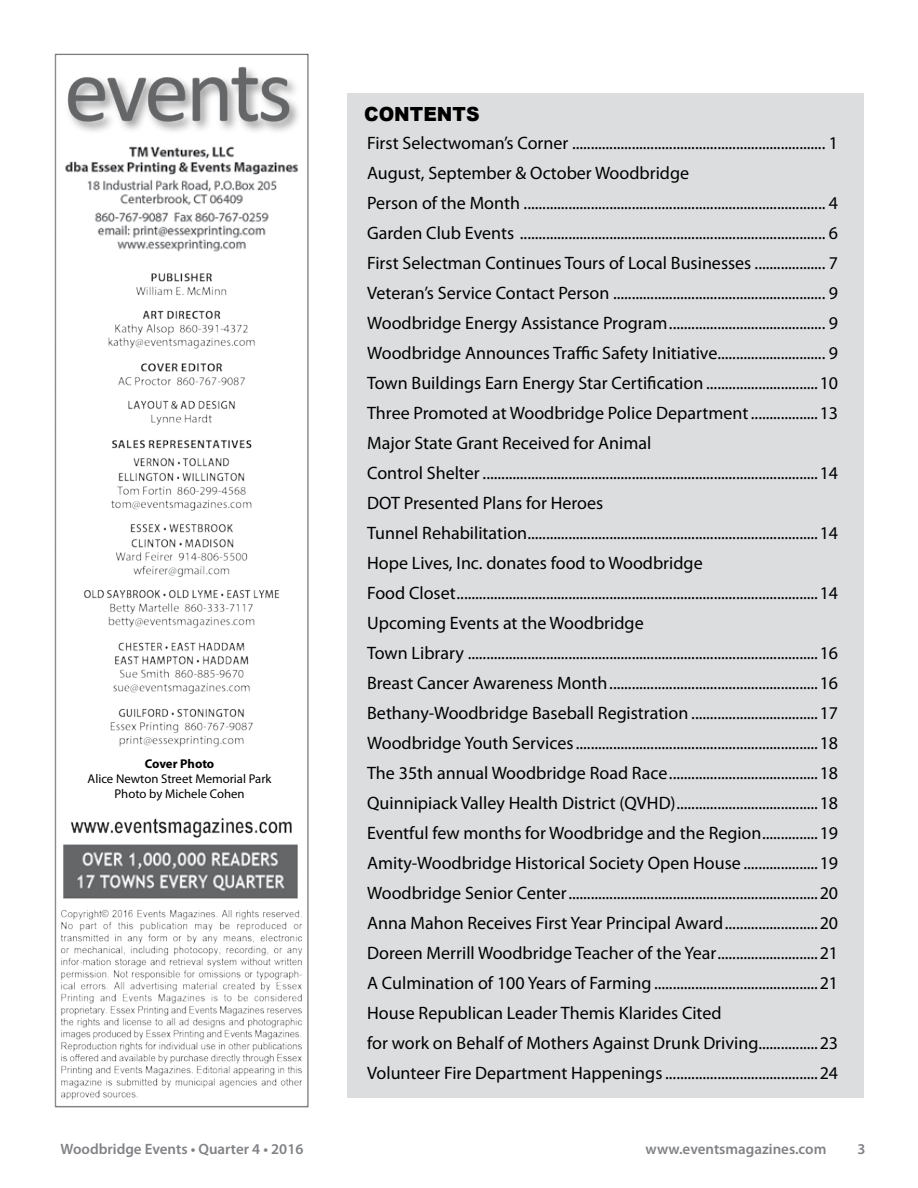
<style>
.page{position:relative;width:918px;height:1188px;background:#fff}
.page>*{position:absolute;margin:0;border:0;box-sizing:border-box;transform-origin:0 0}
.t1{font:900 19.5px "Arial";color:#000;scale:.96 1}
.t2{font:18px/30px "Myriad Pro";color:#000}
.t3{font:600 15px "Myriad Pro";color:#808285}
.t4{font:12.75px/15px "Myriad Pro";color:#000;text-align:center}
.t5{font:700 12.75px "Myriad Pro";letter-spacing:-.005em;color:#000}
</style>
<div class="page">
<div style="left:348px;top:93px;width:516px;height:1004px;background:#dcddde"></div>
<img style="left:54px;top:53px;width:255px;height:1055px">
<p class="t5" style="left:145px;top:756px;width:71px">Cover Photo</p>
<p class="t4" style="left:88px;top:771px;width:185px">Alice Newton Street Memorial Park<br>Photo by Michele Cohen</p>
<p class="t1" style="left:364px;top:100px;width:122px">CONTENTS</p>
<p class="t2" style="left:367px;top:128px;width:473px">First Selectwoman’s Corner .................................................................... 1<br>August, September &amp; October Woodbridge<br>Person of the Month ................................................................................. 4<br>Garden Club Events .................................................................................. 6<br>First Selectman Continues Tours of Local Businesses ................... 7<br>Veteran’s Service Contact Person ......................................................... 9<br>Woodbridge Energy Assistance Program.......................................... 9<br>Woodbridge Announces Traffic Safety Initiative............................. 9<br>Town Buildings Earn Energy Star Certification ..............................10<br>Three Promoted at Woodbridge Police Department..................13<br>Major State Grant Received for Animal<br>Control Shelter ..........................................................................................14<br>DOT Presented Plans for Heroes<br>Tunnel Rehabilitation..............................................................................14<br>Hope Lives, Inc. donates food to Woodbridge<br>Food Closet.................................................................................................14<br>Upcoming Events at the Woodbridge<br>Town Library ..............................................................................................16<br>Breast Cancer Awareness Month........................................................16<br>Bethany-Woodbridge Baseball Registration ..................................17<br>Woodbridge Youth Services.................................................................18<br>The 35th annual Woodbridge Road Race........................................18<br>Quinnipiack Valley Health District (QVHD)......................................18<br>Eventful few months for Woodbridge and the Region...............19<br>Amity-Woodbridge Historical Society Open House ....................19<br>Woodbridge Senior Center...................................................................20<br>Anna Mahon Receives First Year Principal Award.........................20<br>Doreen Merrill Woodbridge Teacher of the Year...........................21<br>A Culmination of 100 Years of Farming ............................................21<br>House Republican Leader Themis Klarides Cited<br>for work on Behalf of Mothers Against Drunk Driving................23<br>Volunteer Fire Department Happenings.........................................24</p>
<p class="t3" style="left:61px;top:1140px;width:244px">Woodbridge Events • Quarter 4 • 2016</p>
<p class="t3" style="left:646px;top:1140px;width:182px">www.eventsmagazines.com</p>
<p class="t3" style="left:857px;top:1140px;width:10px">3</p>
</div>
